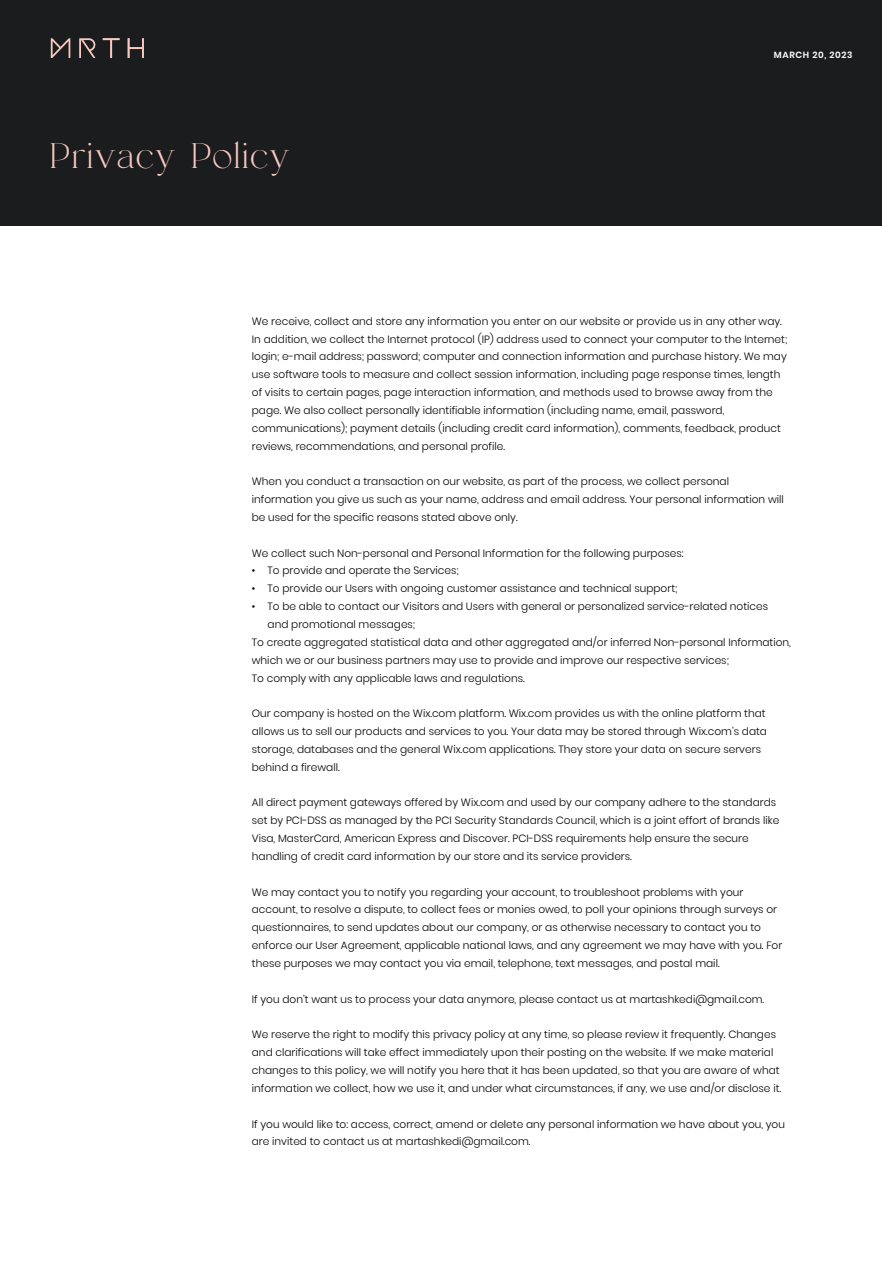
<style>
.page{position:relative;width:882px;height:1265px;background:#fff}
.page>*{position:absolute;margin:0;border:0;box-sizing:border-box;transform-origin:0 0}
.t1{font:35.52px "HV Muse";color:#f7c9c1}
.t2{font:300 10.59px/17.8px "Poppins";color:#000}
.t3{font:600 8.92px "Poppins";letter-spacing:.07em;color:#fff}
</style>
<div class="page">
<div style="left:0;top:0;width:882px;height:226px;background:#1b1c1e"></div>
<svg style="left:51px;top:38px;width:19px;height:20px"></svg>
<svg style="left:128px;top:38px;width:16px;height:20px"></svg>
<svg style="left:79px;top:38px;width:17px;height:20px"></svg>
<svg style="left:103px;top:38px;width:17px;height:20px"></svg>
<h1 class="t1" style="left:49px;top:135px;width:243px">Privacy Policy</h1>
<p class="t3" style="left:774px;top:50px;width:80px">MARCH 20, 2023</p>
<p class="t2" style="left:252px;top:312px;width:537px">We receive, collect and store any information you enter on our website or provide us in any other way.<br>In addition, we collect the Internet protocol (IP) address used to connect your computer to the Internet; login; e-mail address; password; computer and connection information and purchase history. We may use software tools to measure and collect session information, including page response times, length of visits to certain pages, page interaction information, and methods used to browse away from the page. We also collect personally identifiable information (including name, email, password, communications); payment details (including credit card information), comments, feedback, product reviews, recommendations, and personal profile.</p>
<p class="t2" style="left:252px;top:473px;width:533px">When you conduct a transaction on our website, as part of the process, we collect personal information you give us such as your name, address and email address. Your personal information will be used for the specific reasons stated above only.</p>
<p class="t2" style="left:252px;top:544px;width:433px">We collect such Non-personal and Personal Information for the following purposes:</p>
<p class="t2" style="left:252px;top:562px;width:208px">• To provide and operate the Services;</p>
<p class="t2" style="left:252px;top:580px;width:427px">• To provide our Users with ongoing customer assistance and technical support;</p>
<p class="t2" style="left:252px;top:597px;width:518px">• To be able to contact our Visitors and Users with general or personalized service-related notices</p>
<p class="t2" style="left:268px;top:615px;width:149px">and promotional messages;</p>
<p class="t2" style="left:252px;top:633px;width:541px">To create aggregated statistical data and other aggregated and/or inferred Non-personal Information,</p>
<p class="t2" style="left:252px;top:651px;width:479px">which we or our business partners may use to provide and improve our respective services;</p>
<p class="t2" style="left:252px;top:669px;width:274px">To comply with any applicable laws and regulations.</p>
<p class="t2" style="left:252px;top:704px;width:517px">Our company is hosted on the Wix.com platform. Wix.com provides us with the online platform that allows us to sell our products and services to you. Your data may be stored through Wix.com’s data storage, databases and the general Wix.com applications. They store your data on secure servers behind a firewall.</p>
<p class="t2" style="left:252px;top:794px;width:529px">All direct payment gateways offered by Wix.com and used by our company adhere to the standards set by PCI-DSS as managed by the PCI Security Standards Council, which is a joint effort of brands like Visa, MasterCard, American Express and Discover. PCI-DSS requirements help ensure the secure handling of credit card information by our store and its service providers.</p>
<p class="t2" style="left:252px;top:883px;width:532px">We may contact you to notify you regarding your account, to troubleshoot problems with your account, to resolve a dispute, to collect fees or monies owed, to poll your opinions through surveys or questionnaires, to send updates about our company, or as otherwise necessary to contact you to enforce our User Agreement, applicable national laws, and any agreement we may have with you. For these purposes we may contact you via email, telephone, text messages, and postal mail.</p>
<p class="t2" style="left:252px;top:990px;width:514px">If you don’t want us to process your data anymore, please contact us at martashkedi@gmail.com.</p>
<p class="t2" style="left:252px;top:1025px;width:531px">We reserve the right to modify this privacy policy at any time, so please review it frequently. Changes and clarifications will take effect immediately upon their posting on the website. If we make material changes to this policy, we will notify you here that it has been updated, so that you are aware of what information we collect, how we use it, and under what circumstances, if any, we use and/or disclose it.</p>
<p class="t2" style="left:252px;top:1115px;width:535px">If you would like to: access, correct, amend or delete any personal information we have about you, you are invited to contact us at martashkedi@gmail.com.</p>
</div>
